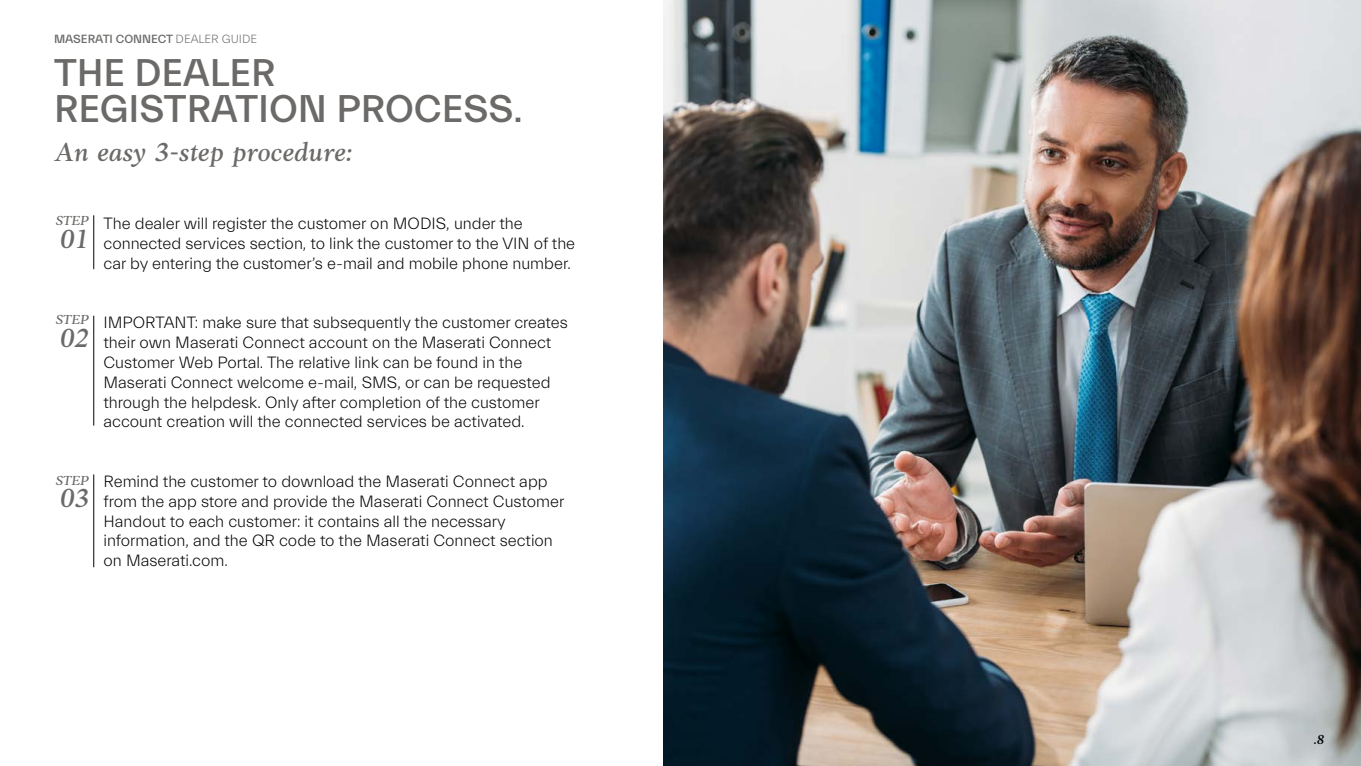
<style>
.page{position:relative;width:1361px;height:766px;background:#fff}
.page>*{position:absolute;margin:0;border:0;box-sizing:border-box;transform-origin:0 0}
.t1{font:500 39px/36px "Everett";color:#6c6a68}
.t2{font:italic 500 27px "Anko";color:#6c6a68}
.t3{font:300 16.5px/19.8px "Everett";color:#000}
.t4{font:italic 500 13.5px "Anko";color:#6c6a68}
.t5{font:italic 500 13.5px "Anko";color:#000}
.t6{font:500 12px "Everett";color:#6c6a68}
.s1{font-weight:300}
</style>
<div class="page">
<img style="left:663px;top:0;width:698px;height:765px">
<hr style="left:93px;top:215px;width:1px;height:54px;background:#000">
<hr style="left:93px;top:315px;width:1px;height:110px;background:#000">
<hr style="left:93px;top:474px;width:1px;height:93px;background:#000">
<p class="t6" style="left:54px;top:32px;width:205px">MASERATI CONNECT <span class="s1">DEALER GUIDE</span></p>
<h1 class="t1" style="left:54px;top:56px;width:470px">THE DEALER<br>REGISTRATION PROCESS.</h1>
<h2 class="t2" style="left:54px;top:137px;width:299px">An easy 3-step procedure:</h2>
<p class="t4" style="left:55px;top:213px;width:35px">STEP</p>
<h2 class="t2" style="left:59px;top:224px;width:31px">01</h2>
<p class="t3" style="left:103px;top:214px;width:473px">The dealer will register the customer on MODIS, under the connected services section, to link the customer to the VIN of the car by entering the customer’s e-mail and mobile phone number.</p>
<p class="t4" style="left:55px;top:312px;width:35px">STEP</p>
<h2 class="t2" style="left:59px;top:323px;width:31px">02</h2>
<p class="t3" style="left:103px;top:313px;width:466px">IMPORTANT: make sure that subsequently the customer creates their own Maserati Connect account on the Maserati Connect Customer Web Portal. The relative link can be found in the Maserati Connect welcome e-mail, SMS, or can be requested through the helpdesk. Only after completion of the customer account creation will the connected services be activated.</p>
<p class="t4" style="left:55px;top:472px;width:35px">STEP</p>
<h2 class="t2" style="left:59px;top:483px;width:31px">03</h2>
<p class="t3" style="left:103px;top:471px;width:462px">Remind the customer to download the Maserati Connect app from the app store and provide the Maserati Connect Customer Handout to each customer: it contains all the necessary information, and the QR code to the Maserati Connect section on Maserati.com.</p>
<p class="t5" style="left:1313px;top:732px;width:12px">.8</p>
</div>
